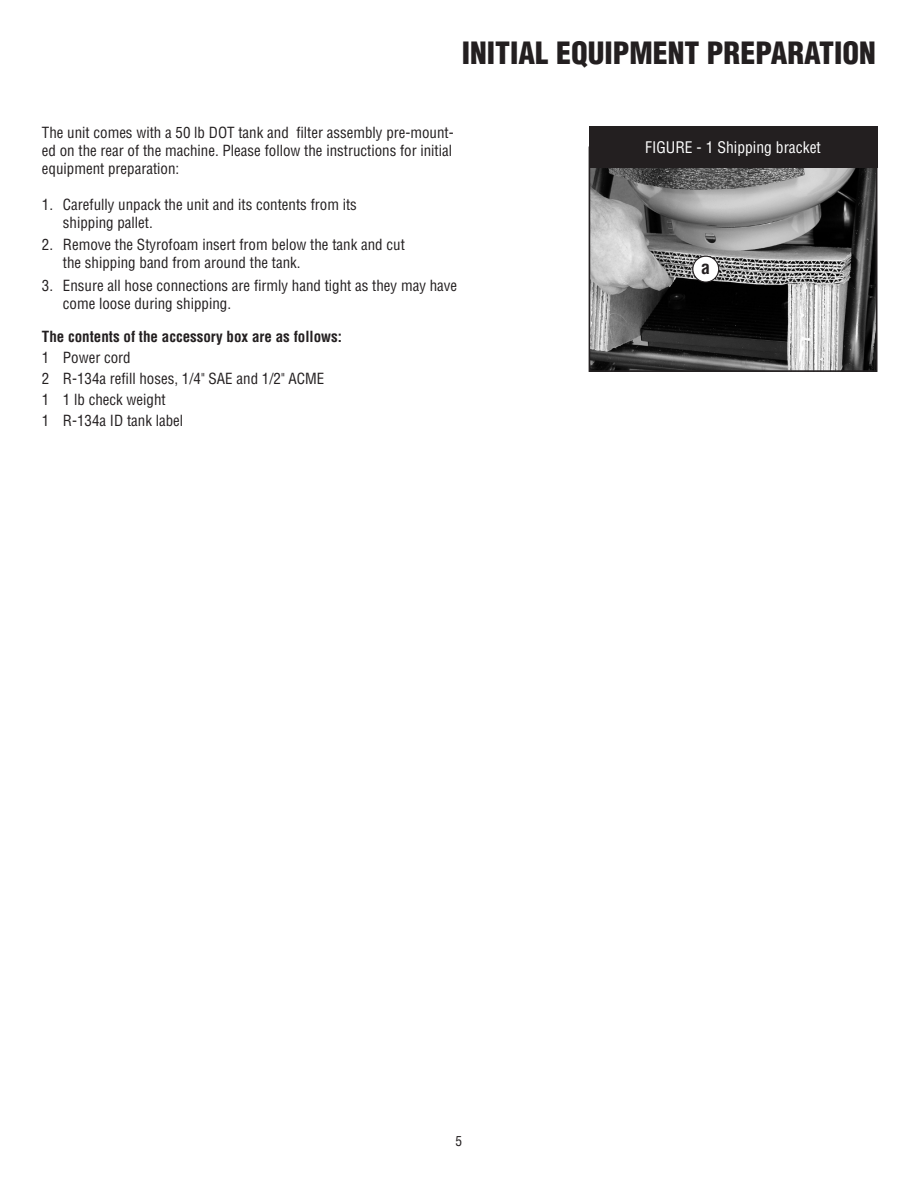
<style>
.page{position:relative;width:918px;height:1188px;background:#fff}
.page>*{position:absolute;margin:0;border:0;box-sizing:border-box;transform-origin:0 0}
.t1{font:900 condensed 30px "Helvetica";color:#231f20}
.t2{font:700 condensed 18px "Helvetica";color:#231f20}
.t3{font:condensed 15.6px "Helvetica";color:#fff}
.t4{font:condensed 15px/18px "Helvetica";color:#231f20}
.t5{font:700 condensed 15px "Helvetica";color:#231f20}
.t6{font:condensed 13.5px "Helvetica";color:#231f20}
</style>
<div class="page">
<img style="left:592px;top:167px;width:283px;height:202px">
<div style="left:589px;top:146px;width:289px;height:226px;border:2px solid #231f20"></div>
<div style="left:589px;top:126px;width:289px;height:41px;background:#231f20"></div>
<div style="left:693px;top:256px;width:26px;height:26px;background:#fff;border-radius:50%"></div>
<div style="left:692px;top:256px;width:27px;height:27px;border:1px solid #231f20;border-radius:50%"></div>
<p class="t1" style="left:462px;top:34px;width:416px">INITIAL EQUIPMENT PREPARATION</p>
<p class="t4" style="left:42px;top:123px;width:413px">The unit comes with a 50 lb DOT tank and filter assembly pre-mount&shy;ed on the rear of the machine. Please follow the instructions for initial</p>
<p class="t4" style="left:42px;top:159px;width:139px">equipment preparation:</p>
<p class="t4" style="left:42px;top:195px;width:317px">1. Carefully unpack the unit and its contents from its</p>
<p class="t4" style="left:63px;top:213px;width:91px">shipping pallet.</p>
<p class="t4" style="left:42px;top:236px;width:365px">2. Remove the Styrofoam insert from below the tank and cut</p>
<p class="t4" style="left:63px;top:254px;width:239px">the shipping band from around the tank.</p>
<p class="t4" style="left:42px;top:276px;width:417px">3. Ensure all hose connections are firmly hand tight as they may have</p>
<p class="t4" style="left:63px;top:294px;width:170px">come loose during shipping.</p>
<p class="t5" style="left:42px;top:327px;width:302px">The contents of the accessory box are as follows:</p>
<p class="t4" style="left:42px;top:348px;width:90px">1 Power cord</p>
<p class="t4" style="left:42px;top:369px;width:284px">2 R-134a refill hoses, 1/4" SAE and 1/2" ACME</p>
<p class="t4" style="left:42px;top:390px;width:125px">1 1 lb check weight</p>
<p class="t4" style="left:42px;top:411px;width:143px">1 R-134a ID tank label</p>
<p class="t3" style="left:645px;top:138px;width:177px">FIGURE - 1 Shipping bracket</p>
<p class="t2" style="left:701px;top:256px;width:10px">a</p>
<p class="t6" style="left:456px;top:1133px;width:8px">5</p>
</div>
